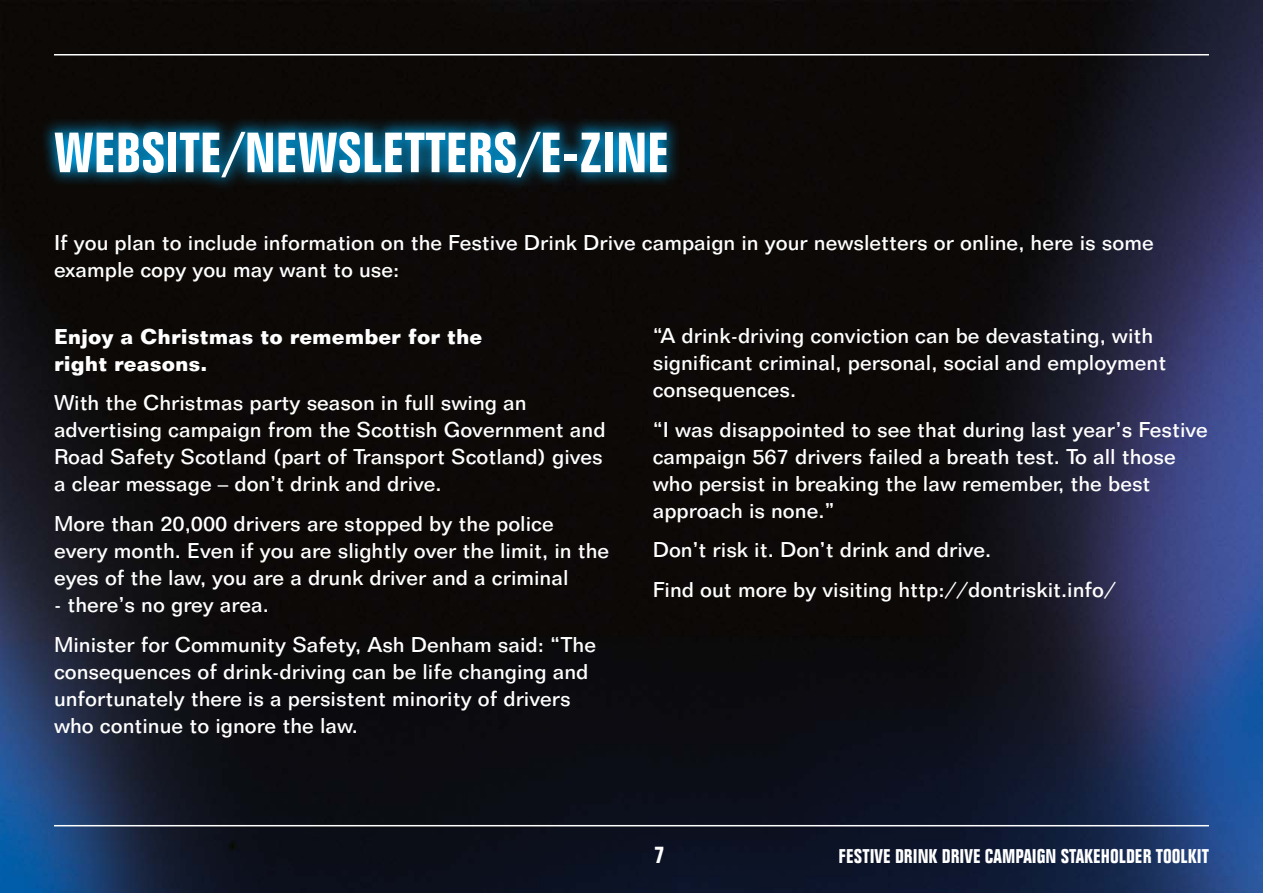
<style>
.page{position:relative;width:1263px;height:893px;background:#fff}
.page>*{position:absolute;margin:0;border:0;box-sizing:border-box;transform-origin:0 0}
.t1{font:700 condensed 55.5px "Folio BT";color:#fff}
.t2{font:700 condensed 24px "Folio BT";color:#fff}
.t3{font:500 21px/27px "Folio BT";color:#fff}
.t4{font:700 21px/27px "Folio BT";color:#fff}
.t5{font:700 condensed 19.5px "Folio BT";color:#fff}
</style>
<div class="page">
<img style="left:0;top:0;width:1263px;height:893px">
<hr style="left:54px;top:825px;width:1155px;height:1px;background:#fff">
<hr style="left:54px;top:54px;width:1155px;height:2px;background:#fff">
<svg style="left:40px;top:117px;width:642px;height:75px;background:#07445e"></svg>
<h1 class="t1" style="left:54px;top:119px;width:617px">WEBSITE/NEWSLETTERS/E-ZINE</h1>
<p class="t3" style="left:54px;top:229px;width:1101px">If you plan to include information on the Festive Drink Drive campaign in your newsletters or online, here is some example copy you may want to use:</p>
<p class="t4" style="left:54px;top:322px;width:430px">Enjoy a Christmas to remember for the right reasons.</p>
<p class="t3" style="left:54px;top:389px;width:553px">With the Christmas party season in full swing an advertising campaign from the Scottish Government and Road Safety Scotland (part of Transport Scotland) gives a clear message – don’t drink and drive.</p>
<p class="t3" style="left:54px;top:510px;width:557px">More than 20,000 drivers are stopped by the police every month. Even if you are slightly over the limit, in the eyes of the law, you are a drunk driver and a criminal</p>
<p class="t3" style="left:54px;top:585px;width:544px;line-height:39.8px">- there’s no grey area.<br>Minister for Community Safety, Ash Denham said: “The</p>
<p class="t3" style="left:54px;top:658px;width:536px">consequences of drink-driving can be life changing and unfortunately there is a persistent minority of drivers who continue to ignore the law.</p>
<p class="t3" style="left:653px;top:322px;width:515px">“A drink-driving conviction can be devastating, with significant criminal, personal, social and employment consequences.</p>
<p class="t3" style="left:653px;top:415px;width:557px">“I was disappointed to see that during last year’s Festive campaign 567 drivers failed a breath test. To all those who persist in breaking the law remember, the best approach is none.”</p>
<p class="t3" style="left:653px;top:530px;width:465px;line-height:39.8px">Don’t risk it. Don’t drink and drive.<br>Find out more by visiting http://dontriskit.info/</p>
<p class="t2" style="left:654px;top:840px;width:12px">7</p>
<p class="t5" style="left:838px;top:844px;width:372px">FESTIVE DRINK DRIVE CAMPAIGN STAKEHOLDER TOOLKIT</p>
</div>
